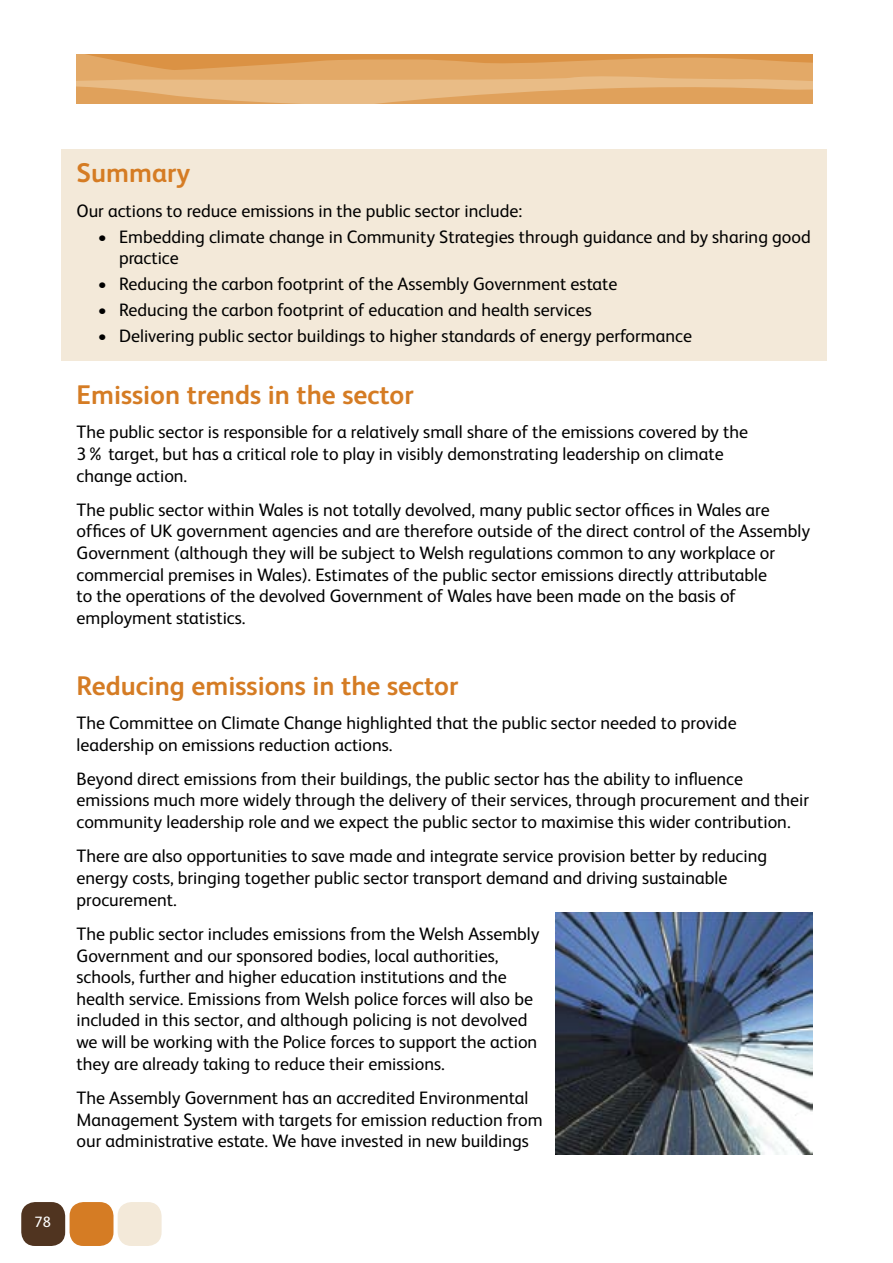
<style>
.page{position:relative;width:893px;height:1263px;background:#fff}
.page>*{position:absolute;margin:0;border:0;box-sizing:border-box;transform-origin:0 0}
.Sub_Heading{font:700 27px "FS Albert";color:#d57c24}
.Body_Text{font:18px/21.6px "FS Albert";color:#000}
.Bullet{font:18px/21.6px "FS Albert";color:#000}
.t1{font:15px "FS Albert";color:#fff}
</style>
<div class="page">
<div style="left:21px;top:1202px;width:44px;height:44px;background:#503420;border-radius:14px"></div>
<div style="left:70px;top:1202px;width:44px;height:44px;background:#d57c24;border-radius:14px"></div>
<div style="left:118px;top:1202px;width:44px;height:44px;background:#f3e9d9;border-radius:14px"></div>
<svg style="left:77px;top:54px;width:735px;height:49px;background:#e3a968"></svg>
<div style="left:62px;top:150px;width:765px;height:211px;background:#f3e9d9"></div>
<img style="left:556px;top:912px;width:256px;height:243px">
<p class="t1" style="left:35px;top:1211px;width:18px">78</p>
<p class="Sub_Heading" style="left:77px;top:155px;width:115px">Summary</p>
<p class="Body_Text" style="left:77px;top:199px;width:447px">Our actions to reduce emissions in the public sector include:</p>
<p class="Bullet" style="left:119px;top:225px;width:693px;text-indent:-21px">• Embedding climate change in Community Strategies through guidance and by sharing good practice</p>
<p class="Bullet" style="left:98px;top:272px;width:521px">• Reducing the carbon footprint of the Assembly Government estate</p>
<p class="Bullet" style="left:98px;top:298px;width:495px">• Reducing the carbon footprint of education and health services</p>
<p class="Bullet" style="left:98px;top:324px;width:596px">• Delivering public sector buildings to higher standards of energy performance</p>
<p class="Sub_Heading" style="left:77px;top:376px;width:339px">Emission trends in the sector</p>
<p class="Body_Text" style="left:77px;top:420px;width:673px">The public sector is responsible for a relatively small share of the emissions covered by the<br>3% target, but has a critical role to play in visibly demonstrating leadership on climate change action.</p>
<p class="Body_Text" style="left:77px;top:498px;width:735px">The public sector within Wales is not totally devolved, many public sector offices in Wales are offices of UK government agencies and are therefore outside of the direct control of the Assembly Government (although they will be subject to Welsh regulations common to any workplace or commercial premises in Wales). Estimates of the public sector emissions directly attributable<br>to the operations of the devolved Government of Wales have been made on the basis of employment statistics.</p>
<p class="Sub_Heading" style="left:77px;top:667px;width:383px">Reducing emissions in the sector</p>
<p class="Body_Text" style="left:77px;top:711px;width:662px">The Committee on Climate Change highlighted that the public sector needed to provide leadership on emissions reduction actions.</p>
<p class="Body_Text" style="left:77px;top:767px;width:734px">Beyond direct emissions from their buildings, the public sector has the ability to influence emissions much more widely through the delivery of their services, through procurement and their community leadership role and we expect the public sector to maximise this wider contribution.</p>
<p class="Body_Text" style="left:77px;top:844px;width:692px">There are also opportunities to save made and integrate service provision better by reducing energy costs, bringing together public sector transport demand and driving sustainable procurement.</p>
<p class="Body_Text" style="left:77px;top:922px;width:465px">The public sector includes emissions from the Welsh Assembly Government and our sponsored bodies, local authorities, schools, further and higher education institutions and the health service. Emissions from Welsh police forces will also be included in this sector, and although policing is not devolved we will be working with the Police forces to support the action they are already taking to reduce their emissions.</p>
<p class="Body_Text" style="left:77px;top:1086px;width:468px">The Assembly Government has an accredited Environmental<br>Management System with targets for emission reduction from our administrative estate. We have invested in new buildings</p>
</div>
